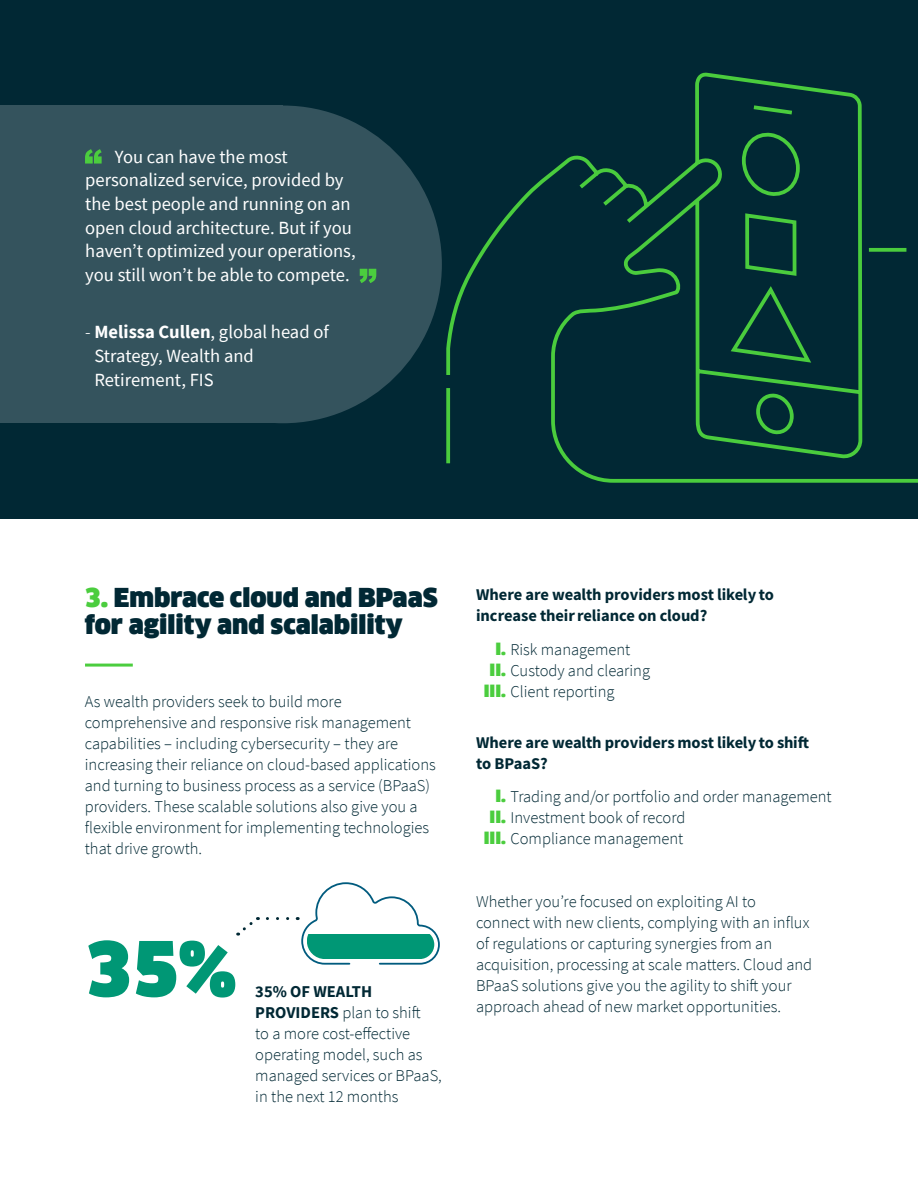
<style>
.page{position:relative;width:918px;height:1188px;background:#fff}
.page>*{position:absolute;margin:0;border:0;box-sizing:border-box;transform-origin:0 0}
.t1{font:900 74.25px "Clan Offc Pro";color:#009775}
.t2{font:900 25.5px/27px "Clan Offc Pro";color:#012834}
.t3{font:18.6px/23.7px "Source Sans Pro";color:#fff}
.t4{font:300 16.5px/21px "Source Sans Pro";color:#012834}
.t5{font:16.5px/21px "Source Sans Variable";color:#012834}
.s1{font-weight:300}
.s2{font-weight:700}
.s3{color:#4bcd3e}
.s4{font-family:"Clan Offc Pro";font-weight:900;color:#4bcd3e}
</style>
<div class="page">
<div style="left:0;top:0;width:918px;height:519px;background:#012834"></div>
<div style="left:0;top:105px;width:283px;height:318px;background:#34535d"></div>
<div style="left:124px;top:106px;width:318px;height:317px;background:#34535d;border-radius:50%"></div>
<hr style="left:85px;top:664px;width:48px;height:3px;background:#4bcd3e">
<svg style="left:85px;top:149px;width:17px;height:15px"></svg>
<svg style="left:360px;top:269px;width:16px;height:14px"></svg>
<svg style="left:446px;top:74px;width:472px;height:409px"></svg>
<svg style="left:238px;top:917px;width:20px;height:19px"></svg>
<svg style="left:267px;top:882px;width:173px;height:83px"></svg>
<div style="left:307px;top:934px;width:127px;height:25px;background:#009775"></div>
<p class="t3" style="left:85px;top:145px;width:272px;text-indent:30px">You can have the most personalized service, provided by the best people and running on an open cloud architecture. But if you haven’t optimized your operations, you still won’t be able to compete.</p>
<p class="t3" style="left:95px;top:320px;width:236px;text-indent:-9px"><span class="s1">-</span> <span class="s2">Melissa Cullen</span>, global head of<br>Strategy, Wealth and<br>Retirement, FIS</p>
<h2 class="t2" style="left:85px;top:584px;width:354px"><span class="s3">3.</span> Embrace cloud and BPaaS for agility and scalability</h2>
<p class="t4" style="left:85px;top:691px;width:353px">As wealth providers seek to build more comprehensive and responsive risk management capabilities – including cybersecurity – they are increasing their reliance on cloud-based applications and turning to business process as a service (BPaaS) providers. These scalable solutions also give you a flexible environment for implementing technologies that drive growth.</p>
<h1 class="t1" style="left:85px;top:926px;width:153px">35%</h1>
<p class="t4" style="left:255px;top:981px;width:188px"><span class="s2">35% OF WEALTH<br>PROVIDERS</span> plan to shift<br>to a more cost-effective operating model, such as managed services or BPaaS, in the next 12 months</p>
<p class="t5" style="left:476px;top:584px;width:299px">Where are wealth providers most likely to increase their reliance on cloud?</p>
<p class="t4" style="left:495px;top:639px;width:136px"><span class="s4">I.</span> Risk management</p>
<p class="t4" style="left:490px;top:660px;width:162px"><span class="s4">II.</span> Custody and clearing</p>
<p class="t4" style="left:484px;top:681px;width:132px"><span class="s4">III.</span> Client reporting</p>
<p class="t5" style="left:476px;top:732px;width:335px">Where are wealth providers most likely to shift to BPaaS?</p>
<p class="t4" style="left:495px;top:786px;width:338px"><span class="s4">I.</span> Trading and/or portfolio and order management</p>
<p class="t4" style="left:490px;top:807px;width:197px"><span class="s4">II.</span> Investment book of record</p>
<p class="t4" style="left:484px;top:828px;width:201px"><span class="s4">III.</span> Compliance management</p>
<p class="t4" style="left:476px;top:891px;width:338px">Whether you’re focused on exploiting AI to connect with new clients, complying with an influx of regulations or capturing synergies from an acquisition, processing at scale matters. Cloud and BPaaS solutions give you the agility to shift your approach ahead of new market opportunities.</p>
</div>
